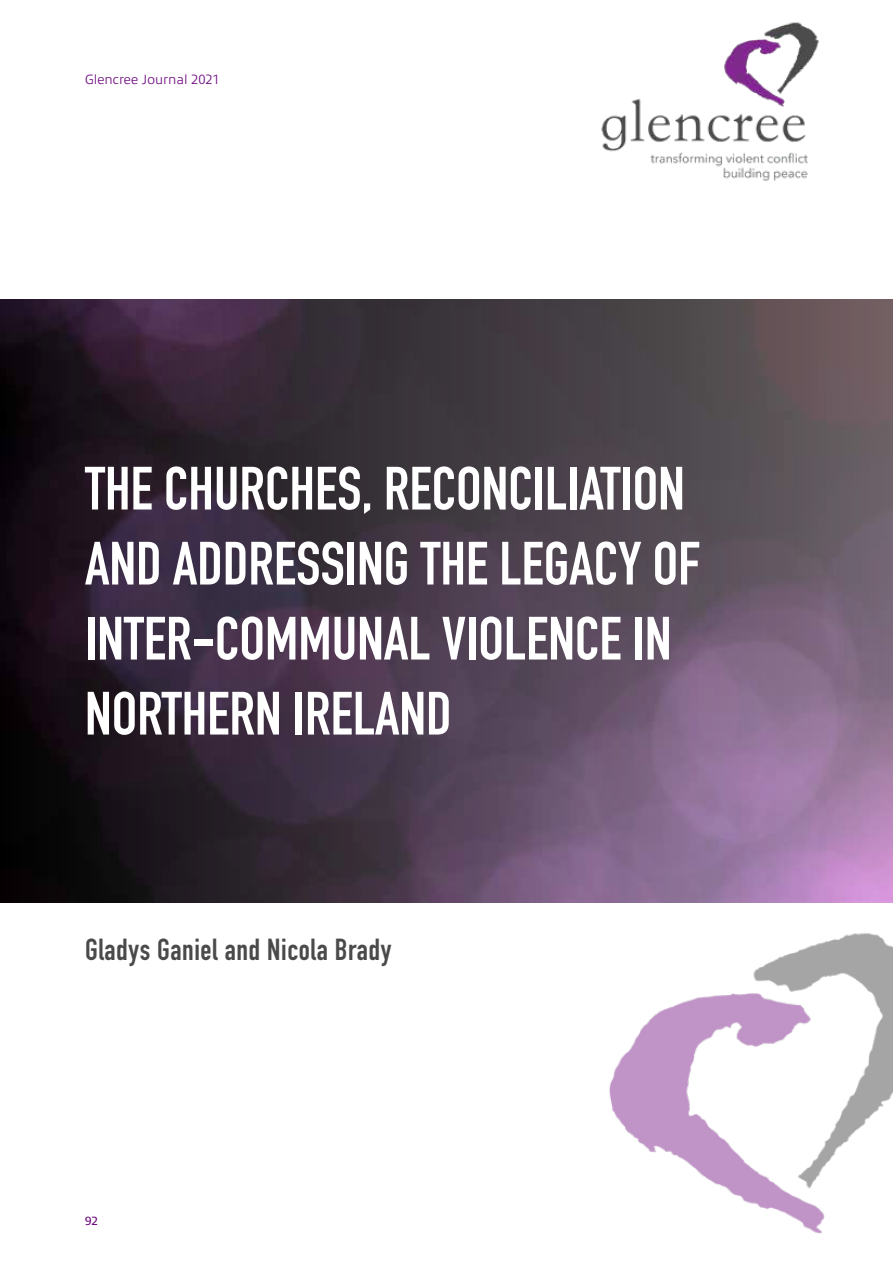
<style>
.page{position:relative;width:893px;height:1263px;background:#fff}
.page>*{position:absolute;margin:0;border:0;box-sizing:border-box;transform-origin:0 0}
.t1{font:700 60px/75px "DIN Condensed";color:#fff}
.t2{font:700 30px "DIN Condensed";letter-spacing:.02em;color:#4a4a4a}
.t3{font:300 13.5px "Allumi Std";color:#6f0e80}
.t4{font:12px "Allumi Std";color:#6f0e80}
</style>
<div class="page">
<svg style="left:0;top:299px;width:893px;height:603px;background:#4c3d4e"></svg>
<img style="left:601px;top:22px;width:218px;height:159px">
<img style="left:587px;top:900px;width:306px;height:334px">
<p class="t3" style="left:85px;top:72px;width:136px">Glencree Journal 2021</p>
<p class="t1" style="left:85px;top:451px;width:617px">THE CHURCHES, RECONCILIATION<br>AND ADDRESSING THE LEGACY OF<br>INTER-COMMUNAL VIOLENCE IN<br>NORTHERN IRELAND</p>
<p class="t2" style="left:85px;top:930px;width:308px">Gladys Ganiel and Nicola Brady</p>
<p class="t4" style="left:85px;top:1214px;width:14px">92</p>
</div>
